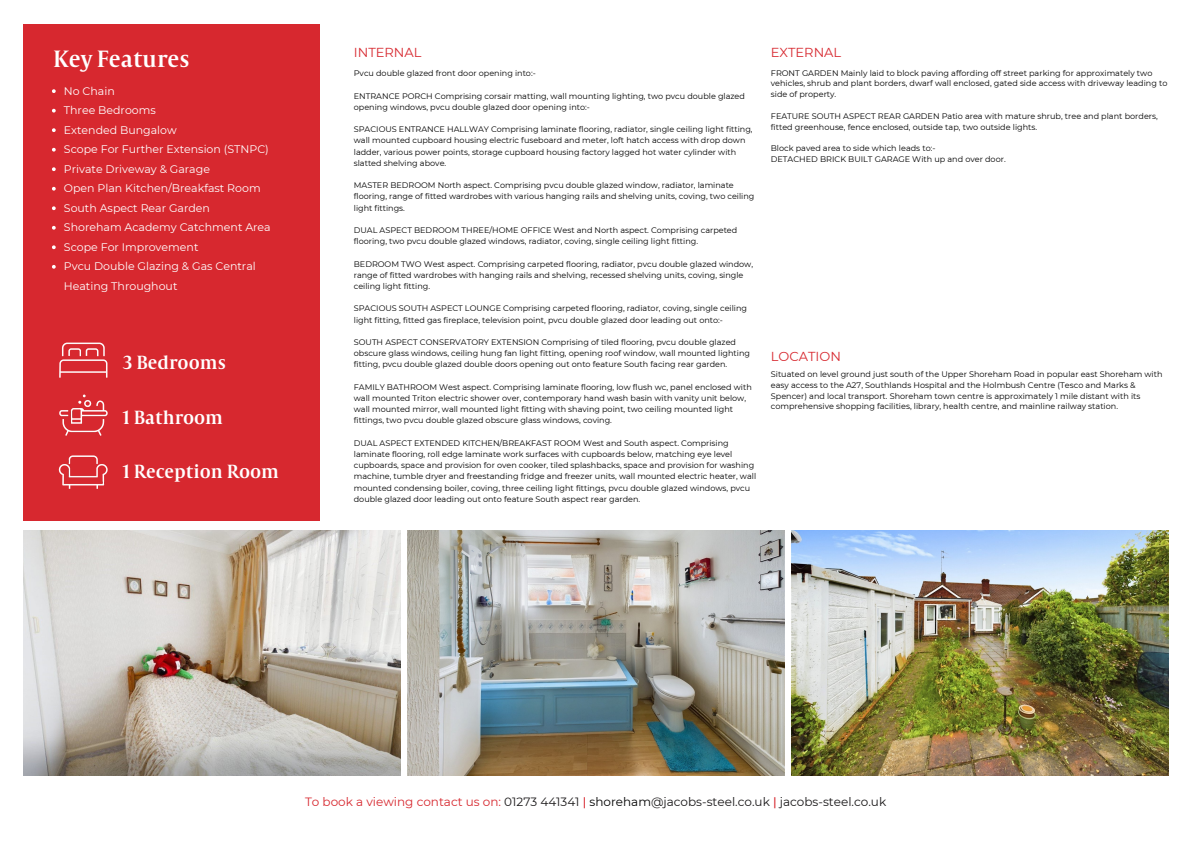
<style>
.page{position:relative;width:1191px;height:843px;background:#fff}
.page>*{position:absolute;margin:0;border:0;box-sizing:border-box;transform-origin:0 0}
.t1{font:26px "Capitolium Road";color:#fff}
.t2{font:21px "Capitolium Road";color:#fff}
.t3{font:13px "Montserrat";color:#d7282f}
.t4{font:12px "Montserrat";color:#191718}
.t5{font:11px/19.5px "Montserrat";color:#fff}
.t6{font:8.1px/11.2px "Montserrat";color:#000}
.s1{color:#d7282f}
.s2{font-weight:500;color:#d7282f}
.s3{color:#000}
</style>
<div class="page">
<img style="left:23px;top:530px;width:377px;height:245px">
<img style="left:407px;top:530px;width:377px;height:245px">
<img style="left:791px;top:530px;width:377px;height:245px">
<div style="left:23px;top:25px;width:297px;height:496px;background:#d7282f"></div>
<img style="left:58px;top:455px;width:50px;height:34px">
<img style="left:59px;top:394px;width:49px;height:42px">
<img style="left:59px;top:342px;width:49px;height:36px">
<svg style="left:52px;top:89px;width:4px;height:4px"></svg>
<svg style="left:52px;top:109px;width:4px;height:3px"></svg>
<svg style="left:52px;top:128px;width:4px;height:4px"></svg>
<svg style="left:52px;top:148px;width:4px;height:3px"></svg>
<svg style="left:52px;top:167px;width:4px;height:4px"></svg>
<svg style="left:52px;top:187px;width:4px;height:3px"></svg>
<svg style="left:52px;top:206px;width:4px;height:4px"></svg>
<svg style="left:52px;top:226px;width:4px;height:3px"></svg>
<svg style="left:52px;top:245px;width:4px;height:4px"></svg>
<svg style="left:52px;top:265px;width:4px;height:3px"></svg>
<h2 class="t1" style="left:53px;top:50px;width:138px">Key Features</h2>
<p class="t5" style="left:64px;top:81px;width:52px">No Chain</p>
<p class="t5" style="left:64px;top:100px;width:93px">Three Bedrooms</p>
<p class="t5" style="left:64px;top:120px;width:114px">Extended Bungalow</p>
<p class="t5" style="left:64px;top:139px;width:206px">Scope For Further Extension (STNPC)</p>
<p class="t5" style="left:64px;top:159px;width:148px">Private Driveway &amp; Garage</p>
<p class="t5" style="left:64px;top:178px;width:198px">Open Plan Kitchen/Breakfast Room</p>
<p class="t5" style="left:64px;top:198px;width:148px">South Aspect Rear Garden</p>
<p class="t5" style="left:64px;top:217px;width:208px">Shoreham Academy Catchment Area</p>
<h2 class="t5" style="left:64px;top:237px;width:136px">Scope For Improvement</h2>
<p class="t5" style="left:64px;top:256px;width:193px">Pvcu Double Glazing &amp; Gas Central<br>Heating Throughout</p>
<p class="t2" style="left:123px;top:355px;width:104px">3 Bedrooms</p>
<h2 class="t2" style="left:123px;top:410px;width:102px">1 Bathroom</h2>
<h3 class="t2" style="left:123px;top:464px;width:158px">1 Reception Room</h3>
<h3 class="t3" style="left:354px;top:45px;width:69px">INTERNAL</h3>
<p class="t3" style="left:770px;top:45px;width:72px">EXTERNAL</p>
<p class="t6" style="left:354px;top:68px;width:183px">Pvcu double glazed front door opening into:-</p>
<p class="t6" style="left:354px;top:90px;width:392px">ENTRANCE PORCH Comprising corsair matting, wall mounting lighting, two pvcu double glazed opening windows, pvcu double glazed door opening into:-</p>
<p class="t6" style="left:354px;top:124px;width:400px">SPACIOUS ENTRANCE HALLWAY Comprising laminate flooring, radiator, single ceiling light fitting, wall mounted cupboard housing electric fuseboard and meter, loft hatch access with drop down ladder, various power points, storage cupboard housing factory lagged hot water cylinder with slatted shelving above.</p>
<p class="t6" style="left:354px;top:180px;width:402px">MASTER BEDROOM North aspect. Comprising pvcu double glazed window, radiator, laminate flooring, range of fitted wardrobes with various hanging rails and shelving units, coving, two ceiling light fittings.</p>
<p class="t6" style="left:354px;top:224px;width:385px">DUAL ASPECT BEDROOM THREE/HOME OFFICE West and North aspect. Comprising carpeted flooring, two pvcu double glazed windows, radiator, coving, single ceiling light fitting.</p>
<p class="t6" style="left:354px;top:258px;width:401px">BEDROOM TWO West aspect. Comprising carpeted flooring, radiator, pvcu double glazed window, range of fitted wardrobes with hanging rails and shelving, recessed shelving units, coving, single ceiling light fitting.</p>
<p class="t6" style="left:354px;top:303px;width:395px">SPACIOUS SOUTH ASPECT LOUNGE Comprising carpeted flooring, radiator, coving, single ceiling light fitting, fitted gas fireplace, television point, pvcu double glazed door leading out onto:-</p>
<p class="t6" style="left:354px;top:336px;width:397px">SOUTH ASPECT CONSERVATORY EXTENSION Comprising of tiled flooring, pvcu double glazed obscure glass windows, ceiling hung fan light fitting, opening roof window, wall mounted lighting fitting, pvcu double glazed double doors opening out onto feature South facing rear garden.</p>
<p class="t6" style="left:354px;top:381px;width:399px">FAMILY BATHROOM West aspect. Comprising laminate flooring, low flush wc, panel enclosed with wall mounted Triton electric shower over, contemporary hand wash basin with vanity unit below, wall mounted mirror, wall mounted light fitting with shaving point, two ceiling mounted light fittings, two pvcu double glazed obscure glass windows, coving.</p>
<p class="t6" style="left:354px;top:437px;width:404px">DUAL ASPECT EXTENDED KITCHEN/BREAKFAST ROOM West and South aspect. Comprising laminate flooring, roll edge laminate work surfaces with cupboards below, matching eye level cupboards, space and provision for oven cooker, tiled splashbacks, space and provision for washing machine, tumble dryer and freestanding fridge and freezer units, wall mounted electric heater, wall mounted condensing boiler, coving, three ceiling light fittings, pvcu double glazed windows, pvcu double glazed door leading out onto feature South aspect rear garden.</p>
<p class="t6" style="left:770px;top:67px;width:398px;line-height:10.8px">FRONT GARDEN Mainly laid to block paving affording off street parking for approximately two vehicles, shrub and plant borders, dwarf wall enclosed, gated side access with driveway leading to side of property.</p>
<p class="t6" style="left:770px;top:111px;width:388px;line-height:10.8px">FEATURE SOUTH ASPECT REAR GARDEN Patio area with mature shrub, tree and plant borders, fitted greenhouse, fence enclosed, outside tap, two outside lights.</p>
<p class="t6" style="left:770px;top:143px;width:166px">Block paved area to side which leads to:-</p>
<h3 class="t6" style="left:770px;top:154px;width:236px">DETACHED BRICK BUILT GARAGE With up and over door.</h3>
<h4 class="t3" style="left:770px;top:348px;width:72px">LOCATION</h4>
<p class="t6" style="left:770px;top:368px;width:393px;line-height:10.8px">Situated on level ground just south of the Upper Shoreham Road in popular east Shoreham with easy access to the A27, Southlands Hospital and the Holmbush Centre (Tesco and Marks &amp; Spencer) and local transport. Shoreham town centre is approximately 1 mile distant with its comprehensive shopping facilities, library, health centre, and mainline railway station.</p>
<p class="t4" style="left:305px;top:794px;width:582px"><span class="s1">To book a viewing contact us on:</span> 01273 441341 <span class="s2">|</span> <span class="s3">shoreham</span>@jacobs-steel.co.uk <span class="s2">|</span> jacobs-steel.co.uk</p>
</div>
